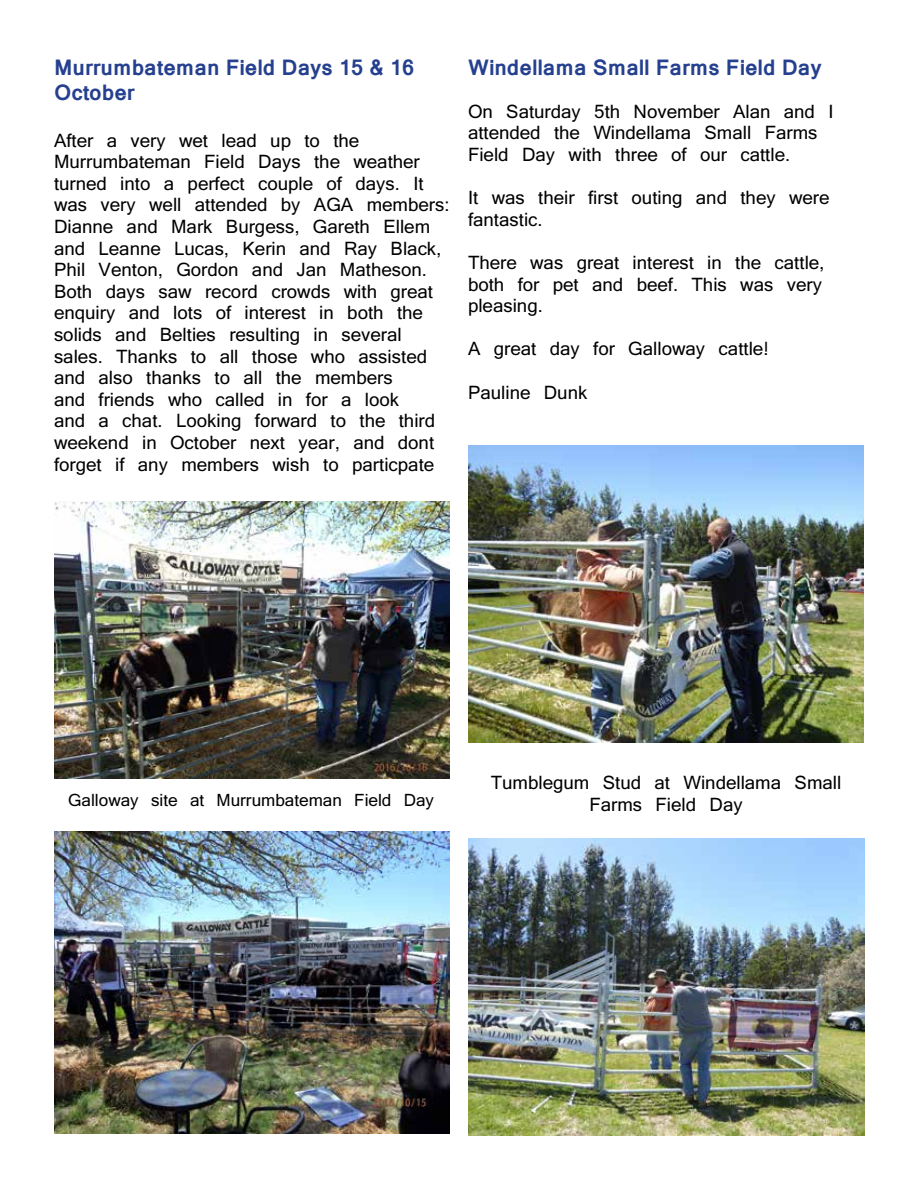
<style>
.page{position:relative;width:918px;height:1188px;background:#fff}
.page>*{position:absolute;margin:0;border:0;box-sizing:border-box;transform-origin:0 0}
.t1{font:700 21px/25.2px "Kartika";color:#25408f}
.t2{font:18px/21.6px "Kartika";color:#000}
.t3{font:16.5px "Kartika";color:#000}
</style>
<div class="page">
<img style="left:54px;top:502px;width:396px;height:276px">
<img style="left:54px;top:831px;width:396px;height:303px">
<img style="left:468px;top:445px;width:396px;height:297px">
<img style="left:468px;top:838px;width:396px;height:297px">
<p class="t1" style="left:54px;top:57px;width:362px">Murrumbateman Field Days 15 &amp; 16<br>October</p>
<p class="t2" style="left:54px;top:131px;width:397px">After a very wet lead up to the Murrumbateman Field Days the weather turned into a perfect couple of days. It was very well attended by AGA members:<br>Dianne and Mark Burgess, Gareth Ellem and Leanne Lucas, Kerin and Ray Black, Phil Venton, Gordon and Jan Matheson.<br>Both days saw record crowds with great enquiry and lots of interest in both the solids and Belties resulting in several sales. Thanks to all those who assisted and also thanks to all the members<br>and friends who called in for a look<br>and a chat. Looking forward to the third weekend in October next year, and dont forget if any members wish to particpate</p>
<p class="t1" style="left:468px;top:57px;width:355px">Windellama Small Farms Field Day</p>
<p class="t2" style="left:468px;top:102px;width:367px">On Saturday 5th November Alan and I attended the Windellama Small Farms<br>Field Day with three of our cattle.</p>
<p class="t2" style="left:468px;top:189px;width:363px">It was their first outing and they were fantastic.</p>
<p class="t2" style="left:468px;top:253px;width:358px">There was great interest in the cattle, both for pet and beef. This was very pleasing.</p>
<p class="t2" style="left:468px;top:340px;width:302px">A great day for Galloway cattle!</p>
<p class="t2" style="left:468px;top:383px;width:121px">Pauline Dunk</p>
<p class="t3" style="left:68px;top:790px;width:367px">Galloway site at Murrumbateman Field Day</p>
<p class="t2" style="left:491px;top:774px;width:352px;text-align:center">Tumblegum Stud at Windellama Small<br>Farms Field Day</p>
</div>
